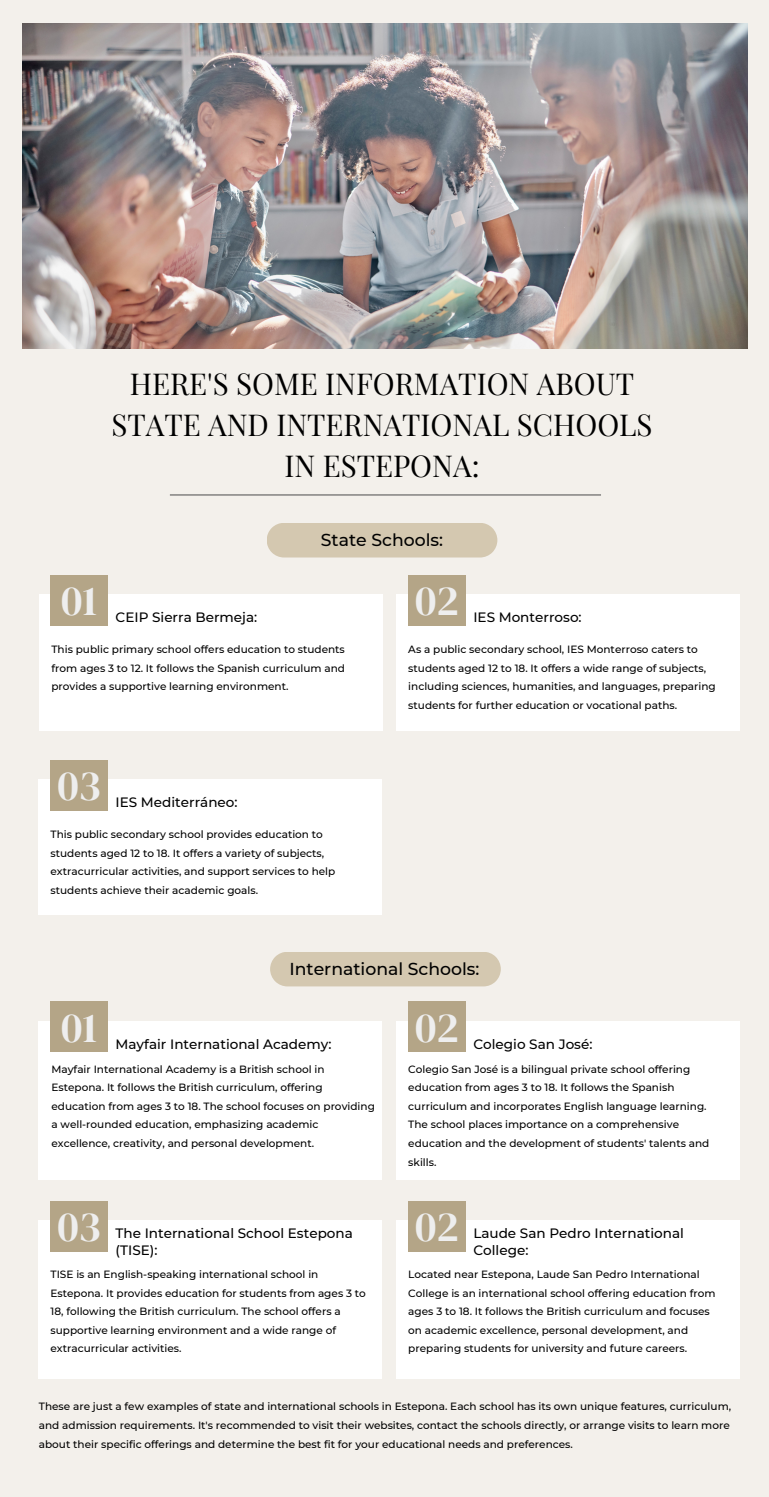
<style>
.page{position:relative;width:769px;height:1497px;background:#fff}
.page>*{position:absolute;margin:0;border:0;box-sizing:border-box;transform-origin:0 0}
.t1{font:42.15px "DM Serif Display";color:#eee}
.t2{font:29.55px "Playfair Display";color:#000}
.t3{font:500 17.25px "Montserrat";color:#000}
.t4{font:500 13.58px/16.9px "Montserrat";color:#000}
.t5{font:500 10.5px/18.6px "Montserrat";color:#000}
</style>
<div class="page">
<div style="left:0;top:0;width:768px;height:1496px;background:#f3f0eb"></div>
<hr style="left:170px;top:494px;width:431px;height:1px;background:#5c5c5c">
<div style="left:39px;top:594px;width:343px;height:137px;background:#fff"></div>
<div style="left:50px;top:575px;width:58px;height:50px;background:#b4a587"></div>
<div style="left:396px;top:594px;width:343px;height:137px;background:#fff"></div>
<div style="left:408px;top:575px;width:57px;height:50px;background:#b4a587"></div>
<div style="left:39px;top:779px;width:343px;height:136px;background:#fff"></div>
<div style="left:50px;top:760px;width:58px;height:50px;background:#b4a587"></div>
<img style="left:23px;top:24px;width:724px;height:324px">
<div style="left:39px;top:1020px;width:343px;height:159px;background:#fff"></div>
<div style="left:50px;top:1001px;width:58px;height:51px;background:#b4a587"></div>
<div style="left:396px;top:1020px;width:343px;height:159px;background:#fff"></div>
<div style="left:408px;top:1001px;width:57px;height:51px;background:#b4a587"></div>
<div style="left:39px;top:1220px;width:343px;height:158px;background:#fff"></div>
<div style="left:50px;top:1201px;width:58px;height:50px;background:#b4a587"></div>
<div style="left:396px;top:1220px;width:343px;height:158px;background:#fff"></div>
<div style="left:408px;top:1201px;width:57px;height:50px;background:#b4a587"></div>
<div style="left:267px;top:523px;width:230px;height:34px;background:#d4c8b0"></div>
<div style="left:270px;top:952px;width:230px;height:34px;background:#d4c8b0"></div>
<p class="t2" style="left:130px;top:363px;width:506px">HERE'S SOME INFORMATION ABOUT</p>
<p class="t2" style="left:111px;top:404px;width:542px">STATE AND INTERNATIONAL SCHOOLS</p>
<p class="t2" style="left:284px;top:445px;width:196px">IN ESTEPONA:</p>
<p class="t3" style="left:321px;top:529px;width:124px">State Schools:</p>
<p class="t1" style="left:61px;top:571px;width:37px">01</p>
<p class="t4" style="left:116px;top:609px;width:143px">CEIP Sierra Bermeja:</p>
<p class="t5" style="left:51px;top:640px;width:295px;text-align:justify">This public primary school offers education to students from ages 3 to 12. It follows the Spanish curriculum and provides a supportive learning environment.</p>
<p class="t1" style="left:57px;top:756px;width:45px">03</p>
<p class="t4" style="left:116px;top:794px;width:123px">IES Mediterráneo:</p>
<p class="t5" style="left:50px;top:825px;width:286px">This public secondary school provides education to students aged 12 to 18. It offers a variety of subjects, extracurricular activities, and support services to help students achieve their academic goals.</p>
<p class="t1" style="left:415px;top:571px;width:45px">02</p>
<p class="t4" style="left:473px;top:609px;width:110px">IES Monterroso:</p>
<p class="t5" style="left:408px;top:640px;width:309px">As a public secondary school, IES Monterroso caters to students aged 12 to 18. It offers a wide range of subjects, including sciences, humanities, and languages, preparing students for further education or vocational paths.</p>
<p class="t3" style="left:289px;top:958px;width:191px">International Schools:</p>
<p class="t1" style="left:61px;top:997px;width:37px">01</p>
<p class="t4" style="left:116px;top:1035px;width:217px">Mayfair International Academy:</p>
<p class="t5" style="left:51px;top:1059px;width:325px">Mayfair International Academy is a British school in Estepona. It follows the British curriculum, offering education from ages 3 to 18. The school focuses on providing a well-rounded education, emphasizing academic excellence, creativity, and personal development.</p>
<p class="t1" style="left:57px;top:1197px;width:45px">03</p>
<p class="t4" style="left:116px;top:1224px;width:239px">The International School Estepona (TISE):</p>
<p class="t5" style="left:50px;top:1264px;width:317px">TISE is an English-speaking international school in Estepona. It provides education for students from ages 3 to 18, following the British curriculum. The school offers a supportive learning environment and a wide range of extracurricular activities.</p>
<p class="t1" style="left:415px;top:997px;width:45px">02</p>
<p class="t4" style="left:473px;top:1035px;width:120px">Colegio San José:</p>
<p class="t5" style="left:408px;top:1059px;width:302px">Colegio San José is a bilingual private school offering education from ages 3 to 18. It follows the Spanish curriculum and incorporates English language learning.<br>The school places importance on a comprehensive education and the development of students' talents and skills.</p>
<p class="t1" style="left:415px;top:1197px;width:45px">02</p>
<p class="t4" style="left:473px;top:1224px;width:212px">Laude San Pedro International<br>College:</p>
<p class="t5" style="left:408px;top:1264px;width:308px">Located near Estepona, Laude San Pedro International College is an international school offering education from ages 3 to 18. It follows the British curriculum and focuses on academic excellence, personal development, and preparing students for university and future careers.</p>
<p class="t5" style="left:39px;top:1397px;width:693px">These are just a few examples of state and international schools in Estepona. Each school has its own unique features, curriculum, and admission requirements. It's recommended to visit their websites, contact the schools directly, or arrange visits to learn more about their specific offerings and determine the best fit for your educational needs and preferences.</p>
</div>
